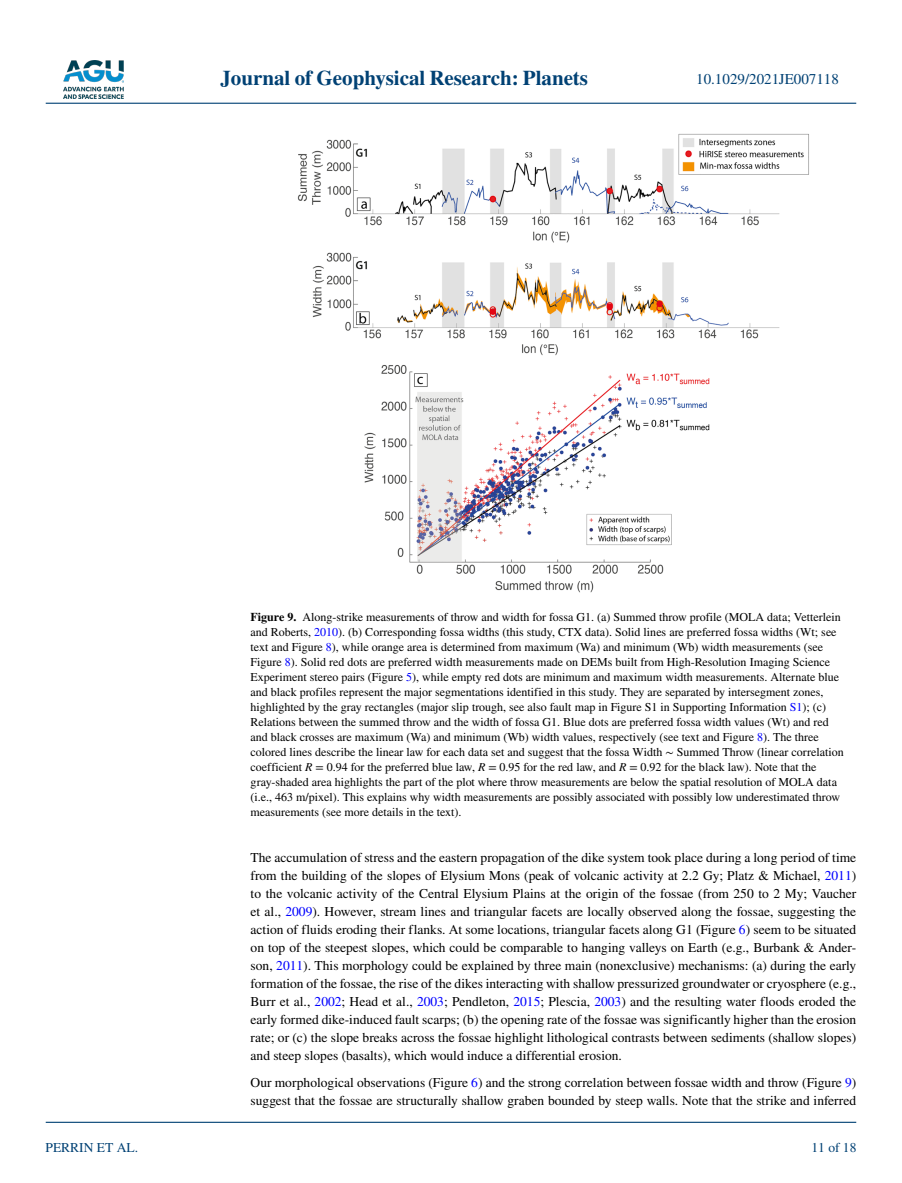
<style>
.page{position:relative;width:902px;height:1183px;background:#fff}
.page>*{position:absolute;margin:0;border:0;box-sizing:border-box;transform-origin:0 0}
.t1{font:700 21px "STIX";color:#004174}
.t2{font:15px "STIX";color:#004174}
.t3{font:13.5px/18px "STIX";color:#000;text-align:justify}
.t4{font:13.5px "STIX";color:#004174}
.t5{font:12px/15px "STIX";color:#000}
.s1{font-weight:700}
.s2{color:#00f}
.s3{font-family:"STIX Math"}
.s4{font-style:italic}
</style>
<div class="page">
<img style="left:63px;top:60px;width:60px;height:39px">
<hr style="left:46px;top:103px;width:810px;height:1px;background:#004174">
<hr style="left:46px;top:1121px;width:810px;height:1px;background:#004174">
<img style="left:297px;top:134px;width:512px;height:458px">
<h1 class="t1" style="left:220px;top:66px;width:369px">Journal of Geophysical Research: Planets</h1>
<p class="t2" style="left:696px;top:69px;width:144px">10.1029/2021JE007118</p>
<p class="t4" style="left:45px;top:1138px;width:94px">PERRIN ET AL.</p>
<p class="t5" style="left:250px;top:610px;width:594px"><span class="s1">Figure 9.</span> Along-strike measurements of throw and width for fossa G1. (a) Summed throw profile (MOLA data; Vetterlein and Roberts, <span class="s2">2010</span>). (b) Corresponding fossa widths (this study, CTX data). Solid lines are preferred fossa widths (Wt; see text and Figure <span class="s2">8</span>), while orange area is determined from maximum (Wa) and minimum (Wb) width measurements (see Figure <span class="s2">8</span>). Solid red dots are preferred width measurements made on DEMs built from High-Resolution Imaging Science Experiment stereo pairs (Figure <span class="s2">5</span>), while empty red dots are minimum and maximum width measurements. Alternate blue and black profiles represent the major segmentations identified in this study. They are separated by intersegment zones, highlighted by the gray rectangles (major slip trough, see also fault map in Figure S1 in Supporting Information <span class="s2">S1</span>); (c)<br>Relations between the summed throw and the width of fossa G1. Blue dots are preferred fossa width values (Wt) and red and black crosses are maximum (Wa) and minimum (Wb) width values, respectively (see text and Figure <span class="s2">8</span>). The three colored lines describe the linear law for each data set and suggest that the fossa Width <span class="s3">∼</span> Summed Throw (linear correlation coefficient <span class="s4">R</span> = 0.94 for the preferred blue law, <span class="s4">R</span> = 0.95 for the red law, and <span class="s4">R</span> = 0.92 for the black law). Note that the gray-shaded area highlights the part of the plot where throw measurements are below the spatial resolution of MOLA data (i.e., 463 m/pixel). This explains why width measurements are possibly associated with possibly low underestimated throw measurements (see more details in the text).</p>
<p class="t3" style="left:250px;top:849px;width:607px">The accumulation of stress and the eastern propagation of the dike system took place during a long period of time from the building of the slopes of Elysium Mons (peak of volcanic activity at 2.2 Gy; Platz &amp; Michael, <span class="s2">2011</span>) to the volcanic activity of the Central Elysium Plains at the origin of the fossae (from 250 to 2 My; Vaucher et al., <span class="s2">2009</span>). However, stream lines and triangular facets are locally observed along the fossae, suggesting the action of fluids eroding their flanks. At some locations, triangular facets along G1 (Figure <span class="s2">6</span>) seem to be situated on top of the steepest slopes, which could be comparable to hanging valleys on Earth (e.g., Burbank &amp; Ander&shy;son, <span class="s2">2011</span>). This morphology could be explained by three main (nonexclusive) mechanisms: (a) during the early formation of the fossae, the rise of the dikes interacting with shallow pressurized groundwater or cryosphere (e.g., Burr et al., <span class="s2">2002</span>; Head et al., <span class="s2">2003</span>; Pendleton, <span class="s2">2015</span>; Plescia, <span class="s2">2003</span>) and the resulting water floods eroded the early formed dike-induced fault scarps; (b) the opening rate of the fossae was significantly higher than the erosion rate; or (c) the slope breaks across the fossae highlight lithological contrasts between sediments (shallow slopes) and steep slopes (basalts), which would induce a differential erosion.</p>
<p class="t3" style="left:250px;top:1074px;width:607px">Our morphological observations (Figure <span class="s2">6</span>) and the strong correlation between fossae width and throw (Figure <span class="s2">9</span>) suggest that the fossae are structurally shallow graben bounded by steep walls. Note that the strike and inferred</p>
<p class="t4" style="left:811px;top:1138px;width:46px">11 of 18</p>
</div>
